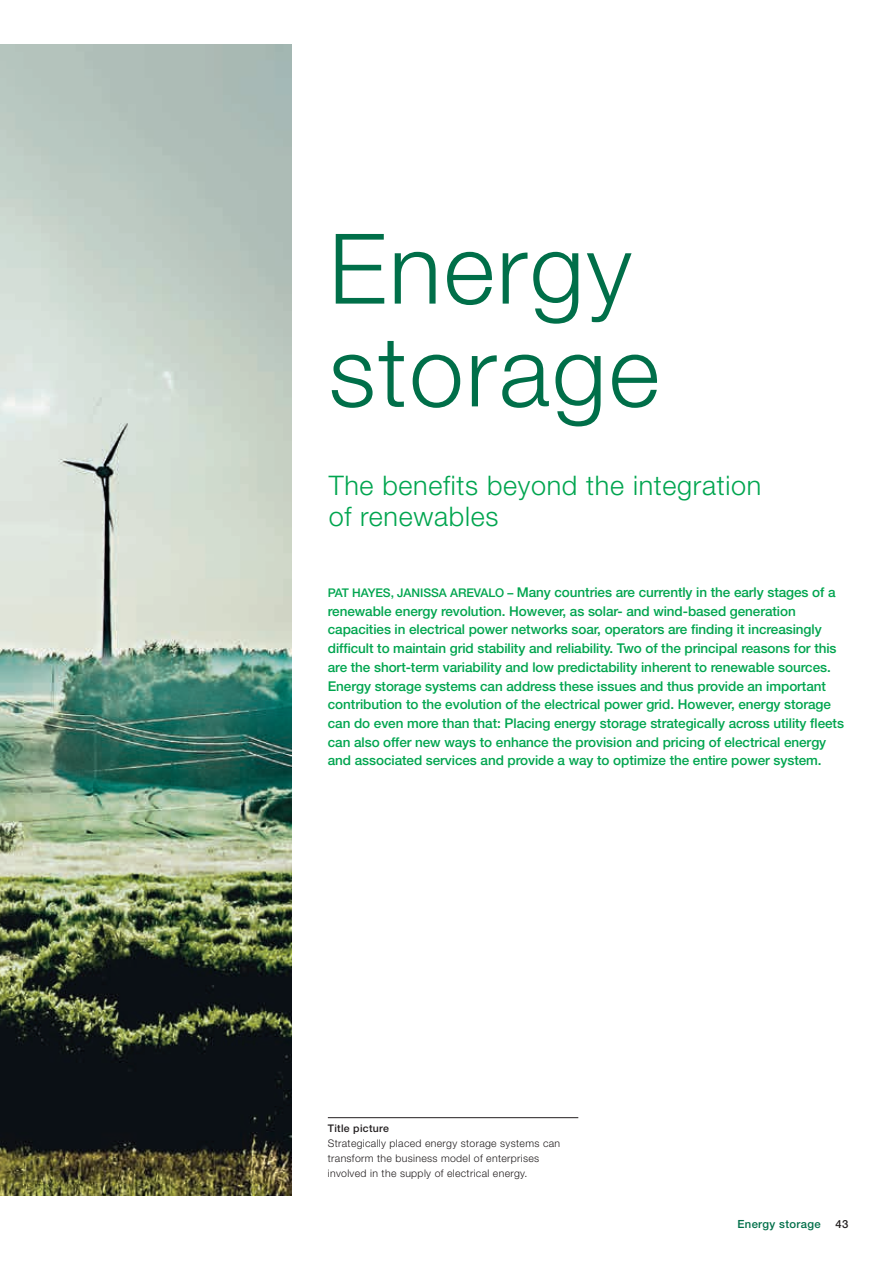
<style>
.page{position:relative;width:893px;height:1263px;background:#fff}
.page>*{position:absolute;margin:0;border:0;box-sizing:border-box;transform-origin:0 0}
.t1{font:300 97.5px/102.8px "Helvetica Neue";letter-spacing:.025em;color:#006f49}
.t2{font:300 27px/31.5px "Helvetica Neue";letter-spacing:.025em;color:#00a54f}
.t3{font:500 13.5px/18.8px "Helvetica Neue";letter-spacing:-.005em;color:#00a54f}
.t4{font:500 11.25px "Helvetica Neue";letter-spacing:.03em;color:#006f49}
.t5{font:500 11.25px "Helvetica Neue";color:#231f20}
.t6{font:300 10.5px/15px "Helvetica Neue";letter-spacing:.03em;color:#231f20}
.t7{font:500 10.5px "Helvetica Neue";letter-spacing:.03em;color:#231f20}
.s1{font-size:12px}
</style>
<div class="page">
<img style="left:0;top:45px;width:291px;height:1151px">
<hr style="left:328px;top:1117px;width:250px;height:1px;background:#231f20">
<h1 class="t1" style="left:329px;top:215px;width:332px">Energy storage</h1>
<h2 class="t2" style="left:329px;top:469px;width:434px">The benefits beyond the integration of renewables</h2>
<p class="t3" style="left:328px;top:583px;width:518px"><span class="s1">PAT HAYES, JANISSA AREVALO –</span> Many countries are currently in the early stages of a renewable energy revolution. However, as solar- and wind-based generation capacities in electrical power networks soar, operators are finding it increasingly difficult to maintain grid stability and reliability. Two of the principal reasons for this are the short-term variability and low predictability inherent to renewable sources.<br>Energy storage systems can address these issues and thus provide an important contribution to the evolution of the electrical power grid. However, energy storage can do even more than that: Placing energy storage strategically across utility fleets can also offer new ways to enhance the provision and pricing of electrical energy and associated services and provide a way to optimize the entire power system.</p>
<p class="t7" style="left:328px;top:1122px;width:62px">Title picture</p>
<p class="t6" style="left:328px;top:1135px;width:234px">Strategically placed energy storage systems can transform the business model of enterprises involved in the supply of electrical energy.</p>
<p class="t4" style="left:737px;top:1217px;width:85px">Energy storage</p>
<p class="t5" style="left:835px;top:1217px;width:14px">43</p>
</div>
